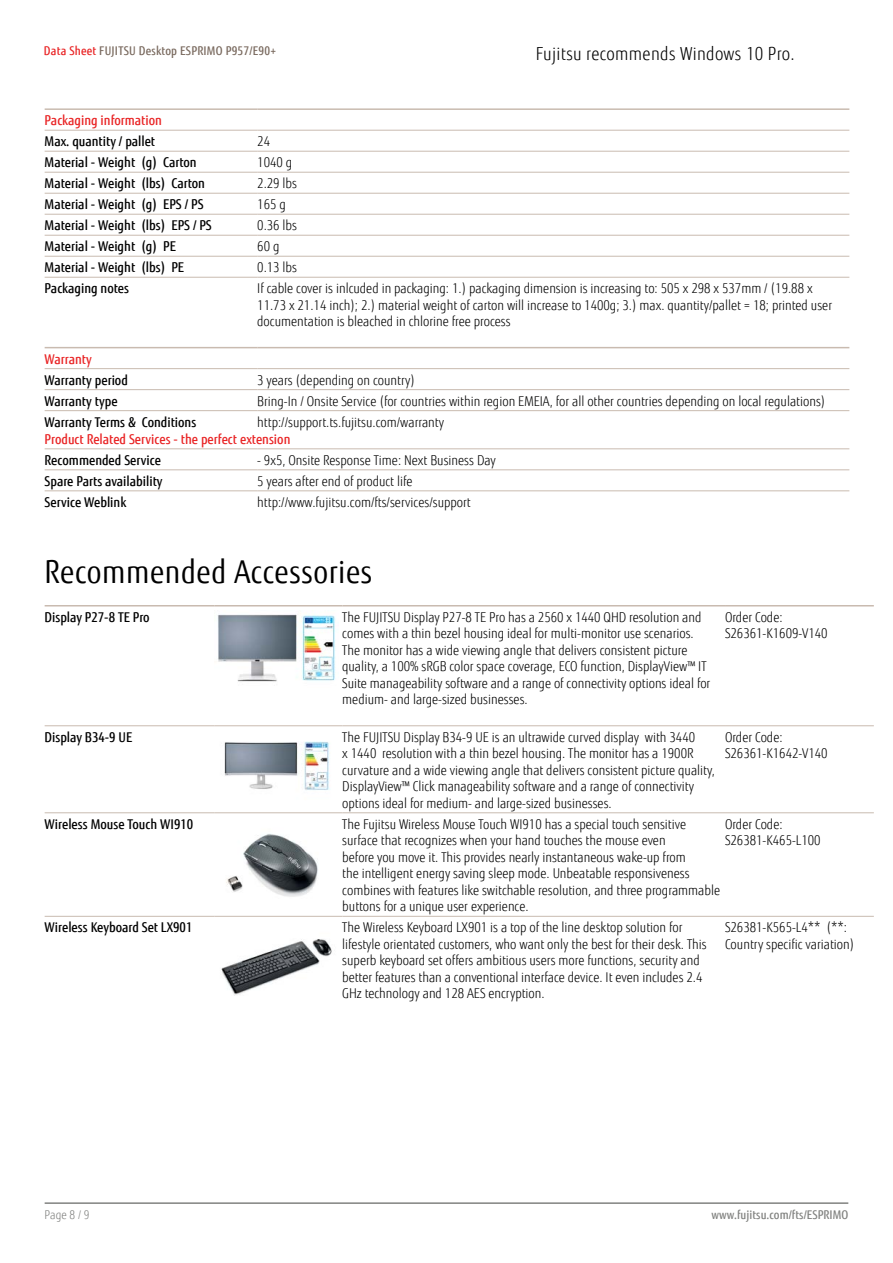
<style>
.page{position:relative;width:893px;height:1263px;background:#fff}
.page>*{position:absolute;margin:0;border:0;box-sizing:border-box;transform-origin:0 0}
.t1{font:31.5px "Fujitsu Sans";letter-spacing:.02em;color:#000;scale:.9 1}
.t2{font:300 18px "Fujitsu Sans";letter-spacing:.02em;color:#000;scale:.9 1}
.t3{font:300 13.5px/16.5px "Fujitsu Sans";color:#000;scale:.9 1}
.t4{font:500 13.5px "Fujitsu Sans";color:#000;scale:.9 1}
.t5{font:500 13.5px "Fujitsu Sans";color:#e92425;scale:.9 1}
.t6{font:500 12px "Fujitsu Sans";letter-spacing:.02em;color:#79695e;scale:.9 1}
.t7{font:500 12px "Fujitsu Sans";letter-spacing:.005em;color:#818280;scale:.9 1}
.t8{font:300 12px "Fujitsu Sans";color:#818280;scale:.9 1}
.s1{color:#e92425}
</style>
<div class="page">
<hr style="left:45px;top:1202px;width:803px;height:2px;background:#818280">
<hr style="left:45px;top:108px;width:212px;height:2px;background:#c9bbb0">
<hr style="left:257px;top:108px;width:592px;height:2px;background:#c9bbb0">
<hr style="left:45px;top:130px;width:212px;height:1px;background:#c9bbb0">
<hr style="left:257px;top:130px;width:592px;height:1px;background:#c9bbb0">
<hr style="left:45px;top:151px;width:212px;height:1px;background:#c9bbb0">
<hr style="left:257px;top:151px;width:592px;height:1px;background:#c9bbb0">
<hr style="left:45px;top:172px;width:212px;height:1px;background:#c9bbb0">
<hr style="left:257px;top:172px;width:592px;height:1px;background:#c9bbb0">
<hr style="left:45px;top:193px;width:212px;height:1px;background:#c9bbb0">
<hr style="left:257px;top:193px;width:592px;height:1px;background:#c9bbb0">
<hr style="left:45px;top:214px;width:212px;height:1px;background:#c9bbb0">
<hr style="left:257px;top:214px;width:592px;height:1px;background:#c9bbb0">
<hr style="left:45px;top:235px;width:212px;height:1px;background:#c9bbb0">
<hr style="left:257px;top:235px;width:592px;height:1px;background:#c9bbb0">
<hr style="left:45px;top:256px;width:212px;height:1px;background:#c9bbb0">
<hr style="left:257px;top:256px;width:592px;height:1px;background:#c9bbb0">
<hr style="left:45px;top:277px;width:212px;height:1px;background:#c9bbb0">
<hr style="left:257px;top:277px;width:592px;height:1px;background:#c9bbb0">
<hr style="left:45px;top:347px;width:212px;height:1px;background:#c9bbb0">
<hr style="left:257px;top:347px;width:592px;height:1px;background:#c9bbb0">
<hr style="left:45px;top:368px;width:212px;height:1px;background:#c9bbb0">
<hr style="left:257px;top:368px;width:592px;height:1px;background:#c9bbb0">
<hr style="left:45px;top:389px;width:212px;height:1px;background:#c9bbb0">
<hr style="left:257px;top:389px;width:592px;height:1px;background:#c9bbb0">
<hr style="left:45px;top:410px;width:212px;height:1px;background:#c9bbb0">
<hr style="left:257px;top:410px;width:592px;height:1px;background:#c9bbb0">
<hr style="left:45px;top:448px;width:212px;height:1px;background:#c9bbb0">
<hr style="left:257px;top:448px;width:592px;height:1px;background:#c9bbb0">
<hr style="left:45px;top:469px;width:212px;height:1px;background:#c9bbb0">
<hr style="left:257px;top:469px;width:592px;height:1px;background:#c9bbb0">
<hr style="left:45px;top:490px;width:212px;height:1px;background:#c9bbb0">
<hr style="left:257px;top:490px;width:592px;height:1px;background:#c9bbb0">
<hr style="left:45px;top:605px;width:170px;height:1px;background:#c9bbb0">
<hr style="left:215px;top:605px;width:127px;height:1px;background:#c9bbb0">
<hr style="left:342px;top:605px;width:383px;height:1px;background:#c9bbb0">
<hr style="left:725px;top:605px;width:149px;height:1px;background:#c9bbb0">
<hr style="left:45px;top:725px;width:170px;height:1px;background:#c9bbb0">
<hr style="left:215px;top:725px;width:127px;height:1px;background:#c9bbb0">
<hr style="left:342px;top:725px;width:383px;height:1px;background:#c9bbb0">
<hr style="left:725px;top:725px;width:149px;height:1px;background:#c9bbb0">
<hr style="left:45px;top:812px;width:170px;height:1px;background:#c9bbb0">
<hr style="left:215px;top:812px;width:127px;height:1px;background:#c9bbb0">
<hr style="left:342px;top:812px;width:383px;height:1px;background:#c9bbb0">
<hr style="left:725px;top:812px;width:149px;height:1px;background:#c9bbb0">
<hr style="left:45px;top:916px;width:170px;height:1px;background:#c9bbb0">
<hr style="left:215px;top:916px;width:127px;height:1px;background:#c9bbb0">
<hr style="left:342px;top:916px;width:383px;height:1px;background:#c9bbb0">
<hr style="left:725px;top:916px;width:149px;height:1px;background:#c9bbb0">
<img style="left:217px;top:614px;width:119px;height:68px">
<img style="left:224px;top:741px;width:106px;height:49px">
<img style="left:226px;top:833px;width:92px;height:64px">
<img style="left:221px;top:939px;width:111px;height:57px">
<p class="t6" style="left:44px;top:43px;width:259px"><span class="s1">Data Sheet</span> FUJITSU Desktop ESPRIMO P957/E90+</p>
<h2 class="t2" style="left:536px;top:43px;width:289px">Fujitsu recommends Windows 10 Pro.</h2>
<p class="t5" style="left:45px;top:112px;width:132px">Packaging information</p>
<p class="t4" style="left:45px;top:133px;width:124px">Max. quantity / pallet</p>
<p class="t3" style="left:257px;top:133px;width:16px">24</p>
<p class="t4" style="left:45px;top:154px;width:170px">Material - Weight (g) Carton</p>
<p class="t3" style="left:257px;top:154px;width:40px">1040 g</p>
<p class="t4" style="left:45px;top:175px;width:180px">Material - Weight (lbs) Carton</p>
<p class="t3" style="left:257px;top:175px;width:46px">2.29 lbs</p>
<p class="t4" style="left:45px;top:196px;width:178px">Material - Weight (g) EPS / PS</p>
<p class="t3" style="left:257px;top:196px;width:33px">165 g</p>
<p class="t4" style="left:45px;top:217px;width:187px">Material - Weight (lbs) EPS / PS</p>
<p class="t3" style="left:257px;top:217px;width:46px">0.36 lbs</p>
<p class="t4" style="left:45px;top:238px;width:147px">Material - Weight (g) PE</p>
<p class="t3" style="left:257px;top:238px;width:26px">60 g</p>
<p class="t4" style="left:45px;top:259px;width:157px">Material - Weight (lbs) PE</p>
<p class="t3" style="left:257px;top:259px;width:46px">0.13 lbs</p>
<p class="t4" style="left:45px;top:280px;width:95px">Packaging notes</p>
<p class="t3" style="left:257px;top:280px;width:640px">If cable cover is inlcuded in packaging: 1.) packaging dimension is increasing to: 505 x 298 x 537mm / (19.88 x<br>11.73 x 21.14 inch); 2.) material weight of carton will increase to 1400g; 3.) max. quantity/pallet = 18; printed user documentation is bleached in chlorine free process</p>
<p class="t5" style="left:45px;top:350px;width:54px">Warranty</p>
<p class="t4" style="left:45px;top:371px;width:94px">Warranty period</p>
<p class="t3" style="left:257px;top:372px;width:177px">3 years (depending on country)</p>
<p class="t4" style="left:45px;top:392px;width:83px">Warranty type</p>
<p class="t3" style="left:257px;top:393px;width:633px">Bring-In / Onsite Service (for countries within region EMEIA, for all other countries depending on local regulations)</p>
<p class="t4" style="left:45px;top:413px;width:170px">Warranty Terms &amp; Conditions</p>
<p class="t3" style="left:257px;top:414px;width:209px">http://support.ts.fujitsu.com/warranty</p>
<p class="t5" style="left:45px;top:431px;width:275px">Product Related Services - the perfect extension</p>
<p class="t4" style="left:45px;top:452px;width:131px">Recommended Service</p>
<p class="t3" style="left:257px;top:452px;width:266px">- 9x5, Onsite Response Time: Next Business Day</p>
<p class="t4" style="left:45px;top:473px;width:133px">Spare Parts availability</p>
<p class="t3" style="left:257px;top:473px;width:174px">5 years after end of product life</p>
<p class="t4" style="left:45px;top:494px;width:92px">Service Weblink</p>
<p class="t3" style="left:257px;top:494px;width:239px">http://www.fujitsu.com/fts/services/support</p>
<h1 class="t1" style="left:45px;top:552px;width:365px">Recommended Accessories</h1>
<p class="t4" style="left:45px;top:608px;width:118px">Display P27-8 TE Pro</p>
<p class="t3" style="left:342px;top:609px;width:410px">The FUJITSU Display P27-8 TE Pro has a 2560 x 1440 QHD resolution and comes with a thin bezel housing ideal for multi-monitor use scenarios.<br>The monitor has a wide viewing angle that delivers consistent picture quality, a 100% sRGB color space coverage, ECO function, DisplayView™ IT Suite manageability software and a range of connectivity options ideal for medium- and large-sized businesses.</p>
<p class="t3" style="left:725px;top:609px;width:116px">Order Code:<br>S26361-K1609-V140</p>
<p class="t4" style="left:45px;top:728px;width:99px">Display B34-9 UE</p>
<p class="t3" style="left:342px;top:729px;width:415px">The FUJITSU Display B34-9 UE is an ultrawide curved display with 3440<br>x 1440 resolution with a thin bezel housing. The monitor has a 1900R curvature and a wide viewing angle that delivers consistent picture quality, DisplayView™ Click manageability software and a range of connectivity options ideal for medium- and large-sized businesses.</p>
<p class="t3" style="left:725px;top:729px;width:116px">Order Code:<br>S26361-K1642-V140</p>
<p class="t4" style="left:45px;top:815px;width:167px">Wireless Mouse Touch WI910</p>
<p class="t3" style="left:342px;top:816px;width:421px">The Fujitsu Wireless Mouse Touch WI910 has a special touch sensitive surface that recognizes when your hand touches the mouse even<br>before you move it. This provides nearly instantaneous wake-up from<br>the intelligent energy saving sleep mode. Unbeatable responsiveness combines with features like switchable resolution, and three programmable buttons for a unique user experience.</p>
<p class="t3" style="left:725px;top:816px;width:108px">Order Code:<br>S26381-K465-L100</p>
<p class="t4" style="left:45px;top:919px;width:166px">Wireless Keyboard Set LX901</p>
<p class="t3" style="left:342px;top:919px;width:406px">The Wireless Keyboard LX901 is a top of the line desktop solution for lifestyle orientated customers, who want only the best for their desk. This superb keyboard set offers ambitious users more functions, security and better features than a conventional interface device. It even includes 2.4<br>GHz technology and 128 AES encryption.</p>
<p class="t3" style="left:725px;top:919px;width:145px">S26381-K565-L4** (**:<br>Country specific variation)</p>
<p class="t8" style="left:45px;top:1208px;width:51px">Page 8 / 9</p>
<p class="t7" style="left:711px;top:1208px;width:153px">www.fujitsu.com/fts/ESPRIMO</p>
</div>
